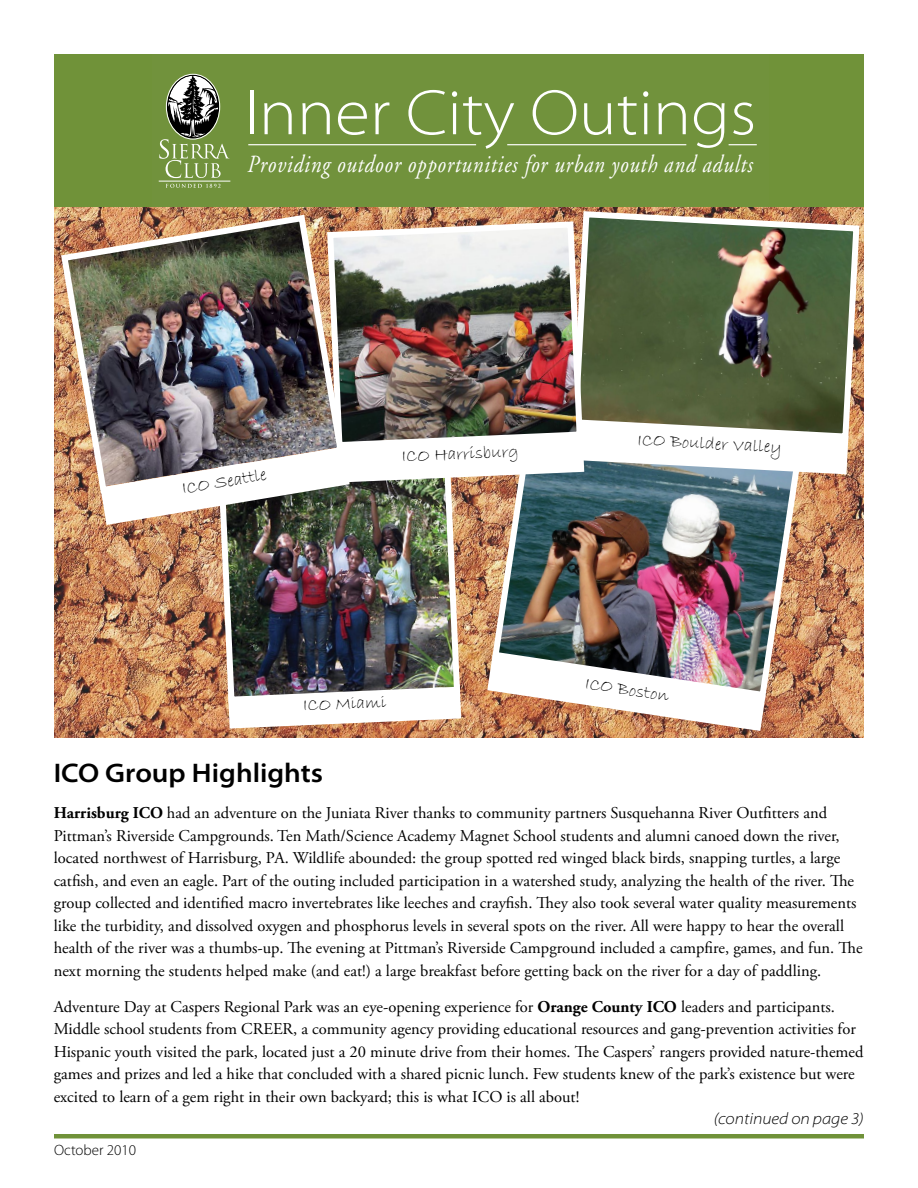
<style>
.page{position:relative;width:918px;height:1188px;background:#fff}
.page>*{position:absolute;margin:0;border:0;box-sizing:border-box;transform-origin:0 0}
.t1{font:300 semi-expanded 64.65px "Myriad Pro";color:#fff}
.t2{font:600 semi-expanded 27px "Myriad Pro";color:#000}
.t3{font:italic 24.6px "Adobe Garamond";letter-spacing:.04em;color:#fff;scale:.85 1}
.t4{font:18px "Bradley Hand ITC";color:#000}
.t5{font:16.5px/22.5px "Adobe Garamond Pro";color:#000}
.t6{font:italic 300 semi-expanded 16.5px "Myriad Pro";color:#000}
.t7{font:300 15px "Myriad Pro";color:#000}
.s1{font-weight:700}
</style>
<div class="page">
<hr style="left:54px;top:1134px;width:810px;height:4px;background:#709239">
<img style="left:54px;top:207px;width:810px;height:531px">
<div style="left:54px;top:54px;width:810px;height:153px;background:#709239"></div>
<img style="left:489px;top:525px;width:318px;height:177px">
<img style="left:487px;top:655px;width:279px;height:76px">
<svg style="left:228px;top:706px;width:233px;height:23px"></svg>
<img style="left:215px;top:525px;width:248px;height:181px">
<img style="left:569px;top:208px;width:294px;height:235px">
<img style="left:347px;top:218px;width:239px;height:204px">
<img style="left:158px;top:73px;width:599px;height:111px">
<hr style="left:159px;top:181px;width:71px;height:1px;background:#fff">
<svg style="left:166px;top:184px;width:55px;height:4px"></svg>
<svg style="left:159px;top:74px;width:71px;height:104px"></svg>
<div style="left:167px;top:75px;width:52px;height:63px;border:1px solid #000;border-radius:50%"></div>
<div style="left:166px;top:74px;width:54px;height:65px;border:1px solid #fff;border-radius:50%"></div>
<svg style="left:729px;top:144px;width:28px;height:1px"></svg>
<hr style="left:507px;top:144px;width:179px;height:1px;background:#fff">
<hr style="left:248px;top:144px;width:228px;height:1px;background:#fff">
<img style="left:58px;top:211px;width:289px;height:286px">
<img style="left:100px;top:422px;width:748px;height:103px">
<h1 class="t1" style="left:244px;top:73px;width:513px">Inner City Outings</h1>
<h3 class="t3" style="left:247px;top:151px;width:596px">Providing outdoor opportunities for urban youth and adults</h3>
<p class="t4" style="left:180px;top:478px;width:87px;rotate:-10deg">ICO Seattle</p>
<p class="t4" style="left:401px;top:444px;width:119px;rotate:-2deg">ICO Harrisburg</p>
<p class="t4" style="left:638px;top:428px;width:146px;rotate:3deg">ICO Boulder Valley</p>
<p class="t4" style="left:302px;top:694px;width:85px;rotate:-2deg">ICO Miami</p>
<p class="t4" style="left:587px;top:672px;width:86px;rotate:8deg">ICO Boston</p>
<p class="t2" style="left:54px;top:756px;width:271px">ICO Group Highlights</p>
<p class="t5" style="left:54px;top:802px;width:810px"><span class="s1">Harrisburg ICO</span> had an adventure on the Juniata River thanks to community partners Susquehanna River Outfitters and Pittman’s Riverside Campgrounds. Ten Math/Science Academy Magnet School students and alumni canoed down the river, located northwest of Harrisburg, PA. Wildlife abounded: the group spotted red winged black birds, snapping turtles, a large catfish, and even an eagle. Part of the outing included participation in a watershed study, analyzing the health of the river. The group collected and identified macro invertebrates like leeches and crayfish. They also took several water quality measurements like the turbidity, and dissolved oxygen and phosphorus levels in several spots on the river. All were happy to hear the overall health of the river was a thumbs-up. The evening at Pittman’s Riverside Campground included a campfire, games, and fun. The next morning the students helped make (and eat!) a large breakfast before getting back on the river for a day of paddling.</p>
<p class="t5" style="left:54px;top:996px;width:811px">Adventure Day at Caspers Regional Park was an eye-opening experience for <span class="s1">Orange County ICO</span> leaders and participants.<br>Middle school students from CREER, a community agency providing educational resources and gang-prevention activities for Hispanic youth visited the park, located just a 20 minute drive from their homes. The Caspers’ rangers provided nature-themed games and prizes and led a hike that concluded with a shared picnic lunch. Few students knew of the park’s existence but were excited to learn of a gem right in their own backyard; this is what ICO is all about!</p>
<p class="t6" style="left:714px;top:1109px;width:151px">(continued on page 3)</p>
<p class="t7" style="left:54px;top:1141px;width:84px">October 2010</p>
</div>
